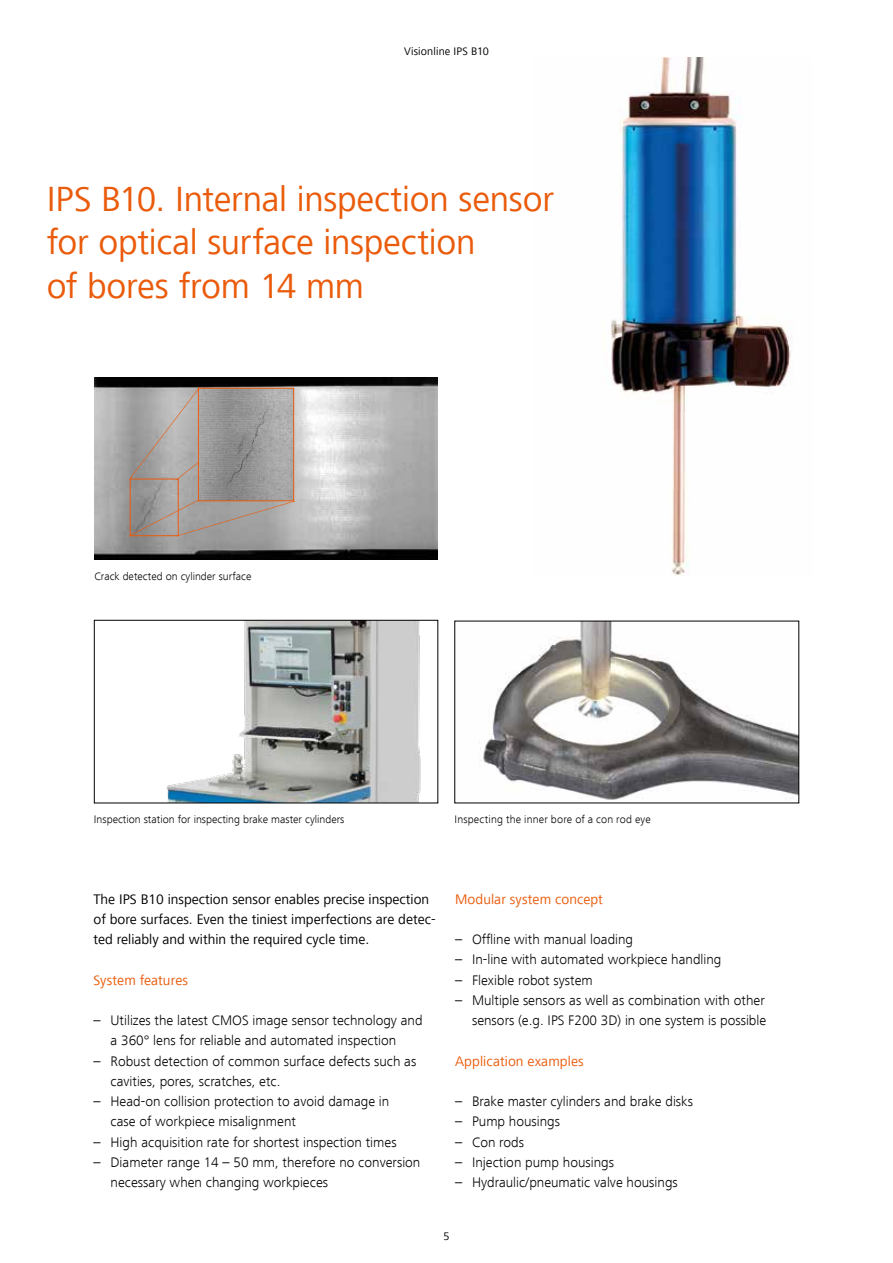
<style>
.page{position:relative;width:893px;height:1263px;background:#fff}
.page>*{position:absolute;margin:0;border:0;box-sizing:border-box;transform-origin:0 0}
.t1{font:36px/43.5px "Frutiger Next LT";letter-spacing:-.01em;color:#ea5b0b}
.t2{font:300 14.25px/20.2px "Frutiger Next LT";color:#000}
.t3{font:14.25px/20.2px "Frutiger Next LT";color:#000}
.t4{font:14.25px "Frutiger Next LT";letter-spacing:.01em;color:#ea5b0b}
.t5{font:300 11.25px "Frutiger Next LT";color:#000}
.t6{font:11.25px "Frutiger Next LT";letter-spacing:.015em;color:#000}
</style>
<div class="page">
<img style="left:94px;top:377px;width:344px;height:182px">
<img style="left:166px;top:622px;width:255px;height:179px">
<div style="left:94px;top:620px;width:344px;height:183px;border:1px solid #000"></div>
<img style="left:200px;top:390px;width:92px;height:109px">
<div style="left:198px;top:388px;width:96px;height:113px;border:1px solid #ea5b0b"></div>
<div style="left:130px;top:479px;width:49px;height:57px;border:1px solid #ea5b0b"></div>
<svg style="left:130px;top:388px;width:70px;height:92px;background:#ada8a5"></svg>
<svg style="left:130px;top:500px;width:164px;height:36px;background:#a39c97"></svg>
<img style="left:480px;top:623px;width:317px;height:177px">
<img style="left:611px;top:57px;width:181px;height:518px">
<p class="t6" style="left:404px;top:45px;width:86px">Visionline IPS B10</p>
<h1 class="t1" style="left:47px;top:177px;width:509px">IPS B10. Internal inspection sensor for optical surface inspection<br>of bores from 14 mm</h1>
<p class="t5" style="left:94px;top:570px;width:158px">Crack detected on cylinder surface</p>
<p class="t5" style="left:94px;top:813px;width:252px">Inspection station for inspecting brake master cylinders</p>
<p class="t5" style="left:455px;top:813px;width:198px">Inspecting the inner bore of a con rod eye</p>
<p class="t3" style="left:94px;top:889px;width:343px">The IPS B10 inspection sensor enables precise inspection of bore surfaces. Even the tiniest imperfections are detec&shy;ted reliably and within the required cycle time.</p>
<p class="t4" style="left:94px;top:972px;width:96px">System features</p>
<p class="t2" style="left:111px;top:1010px;width:314px;text-indent:-17px">– Utilizes the latest CMOS image sensor technology and a 360° lens for reliable and automated inspection</p>
<p class="t2" style="left:111px;top:1051px;width:307px;text-indent:-17px">– Robust detection of common surface defects such as cavities, pores, scratches, etc.</p>
<p class="t2" style="left:111px;top:1091px;width:280px;text-indent:-17px">– Head-on collision protection to avoid damage in case of workpiece misalignment</p>
<p class="t2" style="left:94px;top:1132px;width:305px">– High acquisition rate for shortest inspection times</p>
<p class="t2" style="left:111px;top:1152px;width:311px;text-indent:-17px">– Diameter range 14 – 50 mm, therefore no conversion necessary when changing workpieces</p>
<p class="t4" style="left:455px;top:891px;width:149px">Modular system concept</p>
<p class="t2" style="left:455px;top:929px;width:180px">– Offline with manual loading</p>
<p class="t2" style="left:455px;top:949px;width:268px">– In-line with automated workpiece handling</p>
<p class="t2" style="left:455px;top:970px;width:139px">– Flexible robot system</p>
<p class="t2" style="left:455px;top:990px;width:313px;text-align:right">– Multiple sensors as well as combination with other sensors (e.g. IPS F200 3D) in one system is possible</p>
<p class="t4" style="left:455px;top:1053px;width:130px">Application examples</p>
<p class="t2" style="left:455px;top:1091px;width:240px">– Brake master cylinders and brake disks</p>
<p class="t2" style="left:455px;top:1111px;width:107px">– Pump housings</p>
<p class="t2" style="left:455px;top:1132px;width:71px">– Con rods</p>
<p class="t2" style="left:455px;top:1152px;width:161px">– Injection pump housings</p>
<p class="t2" style="left:455px;top:1172px;width:224px">– Hydraulic/pneumatic valve housings</p>
<p class="t6" style="left:443px;top:1229px;width:8px">5</p>
</div>
